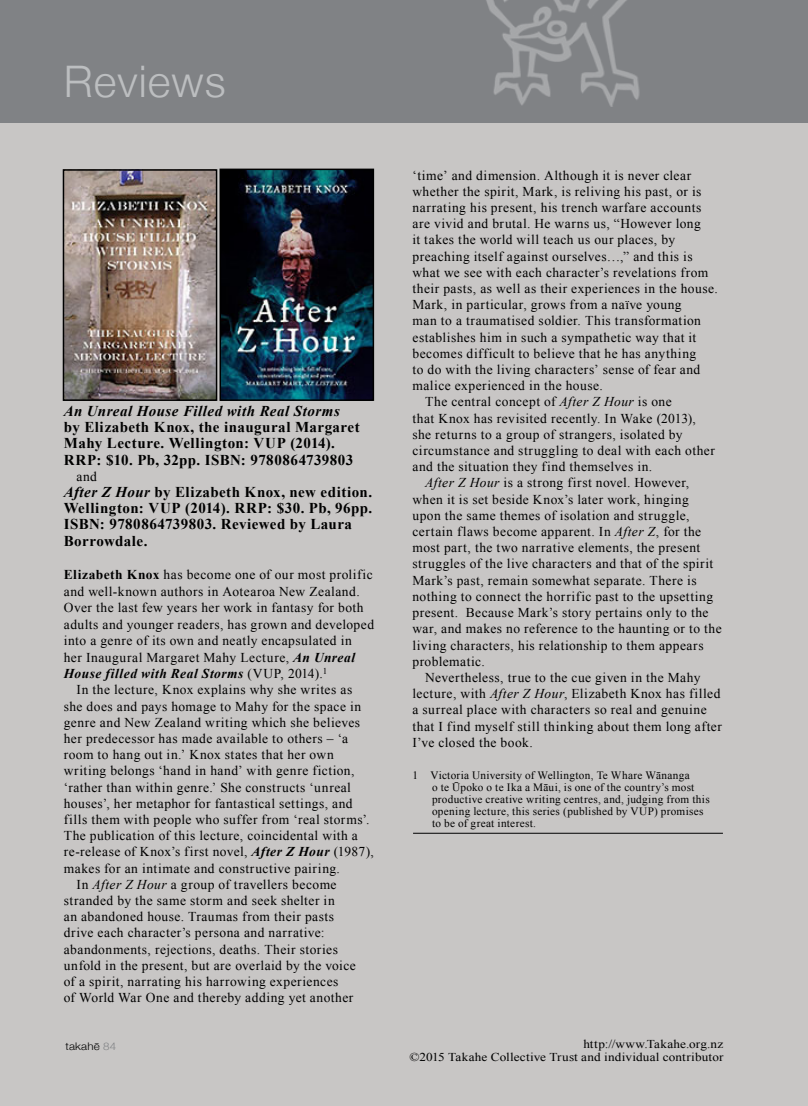
<style>
.page{position:relative;width:808px;height:1106px;background:#c8c6c5}
.page>*{position:absolute;margin:0;border:0;box-sizing:border-box;transform-origin:0 0}
.t1{font:300 43.5px "Helvetica Neue";letter-spacing:.025em;color:#bcbec0}
.t2{font:700 15px/16.2px "Times New Roman";letter-spacing:.03em;color:#000}
.t3{font:italic 700 15px "Times New Roman";letter-spacing:.035em;color:#000}
.t4{font:13.5px "Times New Roman";letter-spacing:.035em;color:#000}
.t5{font:italic 700 13.5px "Times New Roman";letter-spacing:.04em;color:#000}
.t6{font:12px/13.5px "Times New Roman";letter-spacing:.015em;color:#000;text-align:right;scale:1.1 1}
.t7{font:11.25px/12px "Times New Roman";letter-spacing:.025em;color:#000}
.t8{font:300 10.5px "Helvetica Neue";letter-spacing:.02em;color:#000;scale:1.1 1}
.s1{font-style:italic}
.s2{font-weight:700}
.s3{font-weight:700;font-style:italic}
.s4{font-weight:400;font-style:normal}
.s5{color:#808285}
</style>
<div class="page">
<div style="left:0;top:0;width:808px;height:122px;background:#808285"></div>
<img style="left:486px;top:0;width:154px;height:107px">
<img style="left:66px;top:172px;width:148px;height:226px">
<div style="left:63px;top:169px;width:154px;height:232px;border:2px solid #000"></div>
<hr style="left:413px;top:833px;width:310px;height:1px;background:#000">
<img style="left:222px;top:172px;width:149px;height:226px">
<div style="left:219px;top:169px;width:155px;height:232px;border:2px solid #000"></div>
<h1 class="t1" style="left:64px;top:46px;width:164px">Reviews</h1>
<p class="t3" style="left:64px;top:400px;width:278px">An Unreal House Filled with Real Storms</p>
<p class="t2" style="left:64px;top:418px;width:297px">by Elizabeth Knox, the inaugural Margaret<br>Mahy Lecture. Wellington: VUP (2014).<br>RRP: $10. Pb, 32pp. ISBN: 9780864739803</p>
<p class="t4" style="left:77px;top:467px;width:22px">and</p>
<p class="t2" style="left:64px;top:483px;width:310px"><span class="s1">After Z Hour</span> by Elizabeth Knox, new edition.<br>Wellington: VUP (2014). RRP: $30. Pb, 96pp.<br>ISBN: 9780864739803. Reviewed by Laura Borrowdale.</p>
<p class="t4" style="left:64px;top:565px;width:310px"><span class="s2">Elizabeth Knox</span> has become one of our most prolific</p>
<p class="t4" style="left:64px;top:582px;width:297px">and well-known authors in Aotearoa New Zealand.</p>
<p class="t4" style="left:64px;top:598px;width:301px">Over the last few years her work in fantasy for both</p>
<p class="t4" style="left:64px;top:615px;width:312px">adults and younger readers, has grown and developed</p>
<p class="t4" style="left:64px;top:631px;width:290px">into a genre of its own and neatly encapsulated in</p>
<p class="t4" style="left:64px;top:648px;width:293px">her Inaugural Margaret Mahy Lecture, <span class="s3">An Unreal</span></p>
<p class="t5" style="left:64px;top:664px;width:265px">House filled with Real Storms <span class="s4">(VUP, 2014).</span><sup>1</sup></p>
<p class="t4" style="left:77px;top:680px;width:277px">In the lecture, Knox explains why she writes as</p>
<p class="t4" style="left:64px;top:697px;width:299px">she does and pays homage to Mahy for the space in</p>
<p class="t4" style="left:64px;top:713px;width:298px">genre and New Zealand writing which she believes</p>
<p class="t4" style="left:64px;top:729px;width:286px">her predecessor has made available to others – ‘a</p>
<p class="t4" style="left:64px;top:745px;width:271px">room to hang out in.’ Knox states that her own</p>
<p class="t4" style="left:64px;top:761px;width:292px">writing belongs ‘hand in hand’ with genre fiction,</p>
<p class="t4" style="left:64px;top:778px;width:289px">‘rather than within genre.’ She constructs ‘unreal</p>
<p class="t4" style="left:64px;top:794px;width:290px">houses’, her metaphor for fantastical settings, and</p>
<p class="t4" style="left:64px;top:810px;width:307px">fills them with people who suffer from ‘real storms’.</p>
<p class="t4" style="left:64px;top:826px;width:296px">The publication of this lecture, coincidental with a</p>
<p class="t4" style="left:64px;top:842px;width:311px">re-release of Knox’s first novel, <span class="s3">After Z Hour</span> (1987),</p>
<p class="t4" style="left:64px;top:859px;width:278px">makes for an intimate and constructive pairing.</p>
<p class="t4" style="left:77px;top:875px;width:261px">In <span class="s1">After Z Hour</span> a group of travellers become</p>
<p class="t4" style="left:64px;top:891px;width:272px">stranded by the same storm and seek shelter in</p>
<p class="t4" style="left:64px;top:907px;width:272px">an abandoned house. Traumas from their pasts</p>
<p class="t4" style="left:64px;top:923px;width:262px">drive each character’s persona and narrative:</p>
<p class="t4" style="left:64px;top:940px;width:276px">abandonments, rejections, deaths. Their stories</p>
<p class="t4" style="left:64px;top:956px;width:293px">unfold in the present, but are overlaid by the voice</p>
<p class="t4" style="left:64px;top:972px;width:276px">of a spirit, narrating his harrowing experiences</p>
<p class="t4" style="left:64px;top:988px;width:291px">of World War One and thereby adding yet another</p>
<p class="t8" style="left:65px;top:1037px;width:48px">takahē <span class="s5">84</span></p>
<p class="t4" style="left:412px;top:166px;width:280px">‘time’ and dimension. Although it is never clear</p>
<p class="t4" style="left:412px;top:182px;width:290px">whether the spirit, Mark, is reliving his past, or is</p>
<p class="t4" style="left:412px;top:198px;width:290px">narrating his present, his trench warfare accounts</p>
<p class="t4" style="left:412px;top:214px;width:290px">are vivid and brutal. He warns us, “However long</p>
<p class="t4" style="left:412px;top:231px;width:264px">it takes the world will teach us our places, by</p>
<p class="t4" style="left:412px;top:247px;width:282px">preaching itself against ourselves…,” and this is</p>
<p class="t4" style="left:412px;top:263px;width:297px">what we see with each character’s revelations from</p>
<p class="t4" style="left:412px;top:279px;width:307px">their pasts, as well as their experiences in the house.</p>
<p class="t4" style="left:412px;top:295px;width:271px">Mark, in particular, grows from a naïve young</p>
<p class="t4" style="left:412px;top:312px;width:290px">man to a traumatised soldier. This transformation</p>
<p class="t4" style="left:412px;top:328px;width:285px">establishes him in such a sympathetic way that it</p>
<p class="t4" style="left:412px;top:344px;width:285px">becomes difficult to believe that he has anything</p>
<p class="t4" style="left:412px;top:360px;width:289px">to do with the living characters’ sense of fear and</p>
<p class="t4" style="left:412px;top:376px;width:192px">malice experienced in the house.</p>
<p class="t4" style="left:425px;top:393px;width:248px">The central concept of <span class="s1">After Z Hour</span> is one</p>
<p class="t4" style="left:412px;top:409px;width:285px">that Knox has revisited recently. In Wake (2013),</p>
<p class="t4" style="left:412px;top:425px;width:272px">she returns to a group of strangers, isolated by</p>
<p class="t4" style="left:412px;top:441px;width:304px">circumstance and struggling to deal with each other</p>
<p class="t4" style="left:412px;top:457px;width:241px">and the situation they find themselves in.</p>
<p class="t4" style="left:425px;top:474px;width:265px"><span class="s1">After Z Hour</span> is a strong first novel. However,</p>
<p class="t4" style="left:412px;top:490px;width:278px">when it is set beside Knox’s later work, hinging</p>
<p class="t4" style="left:412px;top:506px;width:278px">upon the same themes of isolation and struggle,</p>
<p class="t4" style="left:412px;top:522px;width:290px">certain flaws become apparent. In <span class="s1">After Z</span>, for the</p>
<p class="t4" style="left:412px;top:538px;width:289px">most part, the two narrative elements, the present</p>
<p class="t4" style="left:412px;top:555px;width:302px">struggles of the live characters and that of the spirit</p>
<p class="t4" style="left:412px;top:571px;width:286px">Mark’s past, remain somewhat separate. There is</p>
<p class="t4" style="left:412px;top:587px;width:302px">nothing to connect the horrific past to the upsetting</p>
<p class="t4" style="left:412px;top:603px;width:298px">present. Because Mark’s story pertains only to the</p>
<p class="t4" style="left:412px;top:619px;width:311px">war, and makes no reference to the haunting or to the</p>
<p class="t4" style="left:412px;top:636px;width:293px">living characters, his relationship to them appears</p>
<p class="t4" style="left:412px;top:652px;width:74px">problematic.</p>
<p class="t4" style="left:425px;top:668px;width:277px">Nevertheless, true to the cue given in the Mahy</p>
<p class="t4" style="left:412px;top:684px;width:309px">lecture, with <span class="s1">After Z Hour</span>, Elizabeth Knox has filled</p>
<p class="t4" style="left:412px;top:700px;width:296px">a surreal place with characters so real and genuine</p>
<p class="t4" style="left:412px;top:717px;width:311px">that I find myself still thinking about them long after</p>
<p class="t4" style="left:412px;top:733px;width:122px">I’ve closed the book.</p>
<p class="t7" style="left:432px;top:769px;width:279px;text-indent:-19px">1 Victoria University of Wellington, Te Whare Wānanga<br>o te Ūpoko o te Ika a Māui, is one of the country’s most productive creative writing centres, and, judging from this opening lecture, this series (published by VUP) promises to be of great interest.</p>
<p class="t6" style="left:409px;top:1036px;width:287px">http://www.Takahe.org.nz<br>©2015 Takahe Collective Trust and individual contributor</p>
</div>
